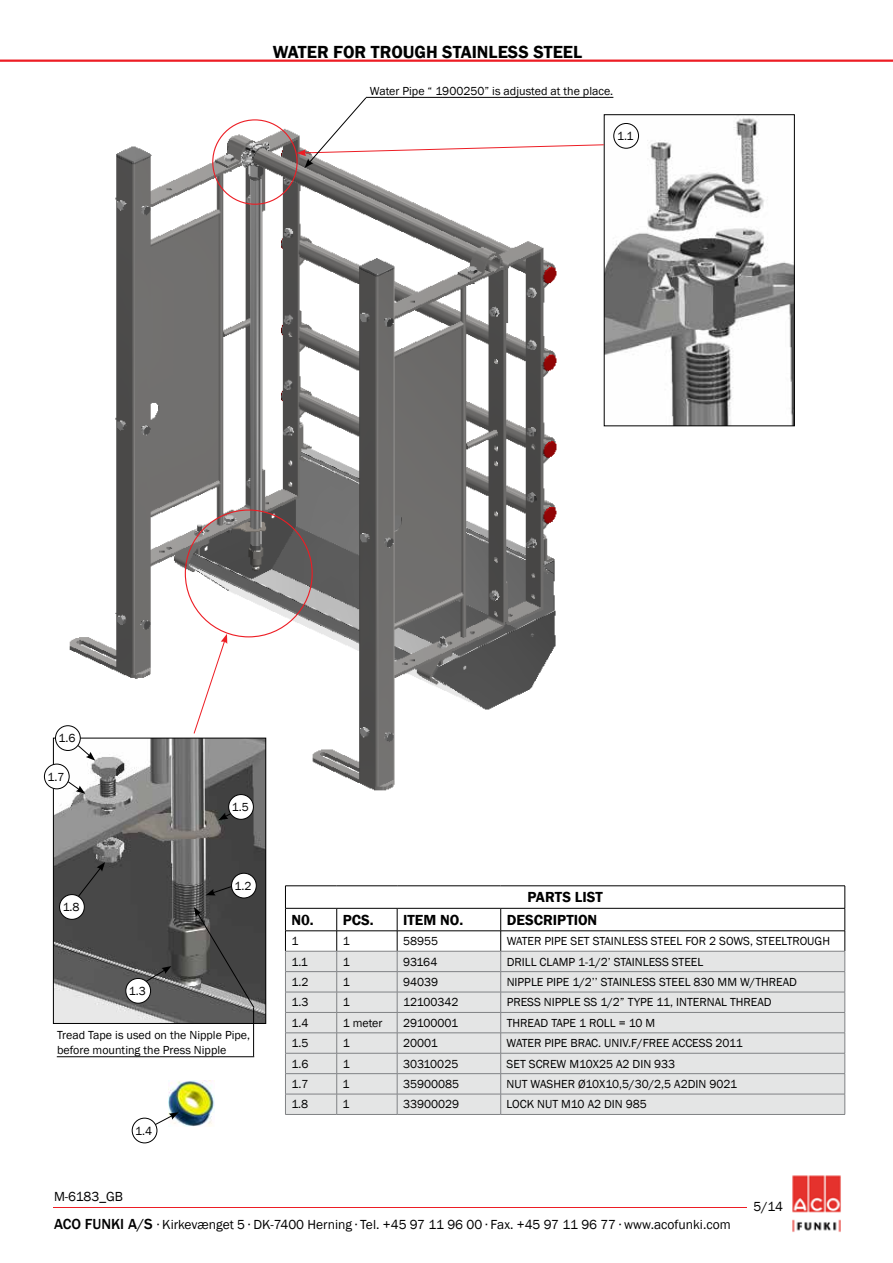
<style>
.page{position:relative;width:893px;height:1263px;background:#fff}
.page>*{position:absolute;margin:0;border:0;box-sizing:border-box;transform-origin:0 0}
.t1{font:600 18px "Franklin Gothic";color:#000}
.t2{font:600 15px "Franklin Gothic";color:#000}
.t3{font:13.5px "Franklin Gothic";color:#000}
.t4{font:12px/14.4px "Franklin Gothic";color:#000}
.s1{font-weight:500;font-size:15px}
</style>
<div class="page">
<hr style="left:0;top:60px;width:893px;height:2px;background:#ed1d24">
<img style="left:792px;top:1175px;width:49px;height:57px">
<hr style="left:53px;top:1207px;width:693px;height:1px;background:#ed1d24">
<img style="left:69px;top:120px;width:488px;height:675px">
<img style="left:55px;top:740px;width:209px;height:282px">
<div style="left:53px;top:738px;width:213px;height:286px;border:1px solid #000"></div>
<svg style="left:193px;top:634px;width:34px;height:100px"></svg>
<div style="left:44px;top:764px;width:25px;height:25px;background:#fff;border-radius:50%"></div>
<div style="left:44px;top:764px;width:26px;height:25px;border:1px solid #000;border-radius:50%"></div>
<div style="left:60px;top:894px;width:24px;height:25px;background:#fff;border-radius:50%"></div>
<div style="left:59px;top:894px;width:26px;height:26px;border:1px solid #000;border-radius:50%"></div>
<div style="left:229px;top:794px;width:24px;height:25px;background:#fff;border-radius:50%"></div>
<div style="left:228px;top:794px;width:26px;height:26px;border:1px solid #000;border-radius:50%"></div>
<div style="left:232px;top:873px;width:24px;height:25px;background:#fff;border-radius:50%"></div>
<div style="left:231px;top:873px;width:26px;height:25px;border:1px solid #000;border-radius:50%"></div>
<div style="left:126px;top:978px;width:25px;height:25px;background:#fff;border-radius:50%"></div>
<div style="left:125px;top:978px;width:26px;height:25px;border:1px solid #000;border-radius:50%"></div>
<svg style="left:67px;top:781px;width:18px;height:13px"></svg>
<svg style="left:206px;top:886px;width:26px;height:9px"></svg>
<svg style="left:78px;top:862px;width:27px;height:35px"></svg>
<svg style="left:218px;top:813px;width:13px;height:7px"></svg>
<img style="left:606px;top:118px;width:187px;height:306px">
<div style="left:604px;top:114px;width:191px;height:312px;border:1px solid #000"></div>
<img style="left:169px;top:1081px;width:46px;height:45px">
<div style="left:132px;top:1118px;width:25px;height:25px;border:1px solid #000;border-radius:50%"></div>
<svg style="left:154px;top:1112px;width:25px;height:13px"></svg>
<div style="left:613px;top:123px;width:26px;height:26px;border:1px solid #000;border-radius:50%"></div>
<svg style="left:77px;top:744px;width:18px;height:17px"></svg>
<div style="left:56px;top:726px;width:24px;height:24px;background:#fff;border-radius:50%"></div>
<div style="left:55px;top:725px;width:26px;height:26px;border:1px solid #000;border-radius:50%"></div>
<svg style="left:145px;top:966px;width:26px;height:16px"></svg>
<hr style="left:57px;top:1056px;width:197px;height:1px;background:#000">
<hr style="left:253px;top:1008px;width:1px;height:48px;background:#000">
<svg style="left:194px;top:907px;width:61px;height:101px;background:#535353"></svg>
<hr style="left:366px;top:97px;width:247px;height:1px;background:#000">
<svg style="left:297px;top:97px;width:308px;height:71px"></svg>
<div style="left:286px;top:952px;width:559px;height:162px;background:#e4e5e5"></div>
<hr style="left:285px;top:885px;width:52px;height:1px;background:#000">
<hr style="left:337px;top:885px;width:60px;height:1px;background:#000">
<hr style="left:397px;top:885px;width:104px;height:1px;background:#000">
<hr style="left:501px;top:885px;width:344px;height:1px;background:#000">
<hr style="left:285px;top:908px;width:52px;height:1px;background:#000">
<hr style="left:337px;top:908px;width:60px;height:1px;background:#000">
<hr style="left:397px;top:908px;width:104px;height:1px;background:#000">
<hr style="left:501px;top:908px;width:344px;height:1px;background:#000">
<hr style="left:285px;top:930px;width:52px;height:1px;background:#000">
<hr style="left:337px;top:930px;width:60px;height:1px;background:#000">
<hr style="left:397px;top:930px;width:104px;height:1px;background:#000">
<hr style="left:501px;top:930px;width:344px;height:1px;background:#000">
<hr style="left:285px;top:951px;width:52px;height:1px;background:#808285">
<hr style="left:337px;top:951px;width:60px;height:1px;background:#808285">
<hr style="left:397px;top:951px;width:104px;height:1px;background:#808285">
<hr style="left:501px;top:951px;width:344px;height:1px;background:#808285">
<hr style="left:285px;top:971px;width:52px;height:1px;background:#808285">
<hr style="left:337px;top:971px;width:60px;height:1px;background:#808285">
<hr style="left:397px;top:971px;width:104px;height:1px;background:#808285">
<hr style="left:501px;top:971px;width:344px;height:1px;background:#808285">
<hr style="left:285px;top:992px;width:52px;height:1px;background:#808285">
<hr style="left:337px;top:992px;width:60px;height:1px;background:#808285">
<hr style="left:397px;top:992px;width:104px;height:1px;background:#808285">
<hr style="left:501px;top:992px;width:344px;height:1px;background:#808285">
<hr style="left:285px;top:1012px;width:52px;height:1px;background:#808285">
<hr style="left:337px;top:1012px;width:60px;height:1px;background:#808285">
<hr style="left:397px;top:1012px;width:104px;height:1px;background:#808285">
<hr style="left:501px;top:1012px;width:344px;height:1px;background:#808285">
<hr style="left:285px;top:1032px;width:52px;height:1px;background:#808285">
<hr style="left:337px;top:1032px;width:60px;height:1px;background:#808285">
<hr style="left:397px;top:1032px;width:104px;height:1px;background:#808285">
<hr style="left:501px;top:1032px;width:344px;height:1px;background:#808285">
<hr style="left:285px;top:1053px;width:52px;height:1px;background:#808285">
<hr style="left:337px;top:1053px;width:60px;height:1px;background:#808285">
<hr style="left:397px;top:1053px;width:104px;height:1px;background:#808285">
<hr style="left:501px;top:1053px;width:344px;height:1px;background:#808285">
<hr style="left:285px;top:1073px;width:52px;height:1px;background:#808285">
<hr style="left:337px;top:1073px;width:60px;height:1px;background:#808285">
<hr style="left:397px;top:1073px;width:104px;height:1px;background:#808285">
<hr style="left:501px;top:1073px;width:344px;height:1px;background:#808285">
<hr style="left:285px;top:1094px;width:52px;height:1px;background:#808285">
<svg style="left:285px;top:886px;width:1px;height:228px"></svg>
<hr style="left:337px;top:1094px;width:60px;height:1px;background:#808285">
<svg style="left:336px;top:908px;width:1px;height:206px"></svg>
<hr style="left:397px;top:1094px;width:104px;height:1px;background:#808285">
<svg style="left:397px;top:908px;width:1px;height:206px"></svg>
<hr style="left:501px;top:1094px;width:344px;height:1px;background:#808285">
<svg style="left:500px;top:908px;width:1px;height:206px"></svg>
<svg style="left:845px;top:886px;width:1px;height:228px"></svg>
<hr style="left:285px;top:1114px;width:52px;height:1px;background:#808285">
<hr style="left:337px;top:1114px;width:60px;height:1px;background:#808285">
<hr style="left:397px;top:1114px;width:104px;height:1px;background:#808285">
<hr style="left:501px;top:1114px;width:344px;height:1px;background:#808285">
<h1 class="t1" style="left:273px;top:41px;width:311px">WATER FOR TROUGH STAINLESS STEEL</h1>
<p class="t4" style="left:370px;top:84px;width:245px">Water Pipe “ 1900250” is adjusted at the place.</p>
<p class="t4" style="left:617px;top:129px;width:18px">1.1</p>
<p class="t4" style="left:59px;top:731px;width:18px">1.6</p>
<p class="t4" style="left:48px;top:770px;width:18px">1.7</p>
<p class="t4" style="left:63px;top:900px;width:18px">1.8</p>
<p class="t4" style="left:129px;top:984px;width:18px">1.3</p>
<p class="t4" style="left:232px;top:800px;width:18px">1.5</p>
<p class="t4" style="left:235px;top:879px;width:18px">1.2</p>
<p class="t4" style="left:57px;top:1028px;width:194px">Tread Tape is used on the Nipple Pipe, before mounting the Press Nipple</p>
<p class="t4" style="left:135px;top:1124px;width:18px">1.4</p>
<p class="t3" style="left:54px;top:1188px;width:70px">M-6183_GB</p>
<p class="t2" style="left:527px;top:888px;width:77px">PARTS LIST</p>
<p class="t2" style="left:291px;top:910px;width:84px">N0. PCS.</p>
<p class="t2" style="left:403px;top:910px;width:62px">ITEM NO.</p>
<p class="t2" style="left:507px;top:910px;width:92px">DESCRIPTION</p>
<p class="t4" style="left:291px;top:934px;width:9px">1</p>
<p class="t4" style="left:343px;top:934px;width:9px">1</p>
<p class="t4" style="left:403px;top:934px;width:37px">58955</p>
<p class="t4" style="left:507px;top:934px;width:325px">WATER PIPE SET STAINLESS STEEL FOR 2 SOWS, STEELTROUGH</p>
<p class="t4" style="left:291px;top:955px;width:18px">1.1</p>
<p class="t4" style="left:343px;top:955px;width:9px">1</p>
<p class="t4" style="left:403px;top:955px;width:36px">93164</p>
<p class="t4" style="left:507px;top:955px;width:198px">DRILL CLAMP 1-1/2’ STAINLESS STEEL</p>
<p class="t4" style="left:291px;top:975px;width:18px">1.2</p>
<p class="t4" style="left:343px;top:975px;width:9px">1</p>
<p class="t4" style="left:403px;top:975px;width:37px">94039</p>
<p class="t4" style="left:507px;top:975px;width:292px">NIPPLE PIPE 1/2’’ STAINLESS STEEL 830 MM W/THREAD</p>
<p class="t4" style="left:291px;top:995px;width:18px">1.3</p>
<p class="t4" style="left:343px;top:995px;width:9px">1</p>
<p class="t4" style="left:403px;top:995px;width:57px">12100342</p>
<p class="t4" style="left:507px;top:995px;width:267px">PRESS NIPPLE SS 1/2” TYPE 11, INTERNAL THREAD</p>
<p class="t4" style="left:291px;top:1016px;width:18px">1.4</p>
<p class="t4" style="left:343px;top:1016px;width:41px">1 meter</p>
<p class="t4" style="left:403px;top:1016px;width:56px">29100001</p>
<p class="t4" style="left:507px;top:1016px;width:150px">THREAD TAPE 1 ROLL = 10 M</p>
<p class="t4" style="left:291px;top:1036px;width:18px">1.5</p>
<p class="t4" style="left:343px;top:1036px;width:9px">1</p>
<p class="t4" style="left:403px;top:1036px;width:36px">20001</p>
<p class="t4" style="left:507px;top:1036px;width:238px">WATER PIPE BRAC. UNIV.F/FREE ACCESS 2011</p>
<p class="t4" style="left:291px;top:1057px;width:18px">1.6</p>
<p class="t4" style="left:343px;top:1057px;width:9px">1</p>
<p class="t4" style="left:403px;top:1057px;width:57px">30310025</p>
<p class="t4" style="left:507px;top:1057px;width:170px">SET SCREW M10X25 A2 DIN 933</p>
<p class="t4" style="left:291px;top:1077px;width:18px">1.7</p>
<p class="t4" style="left:343px;top:1077px;width:9px">1</p>
<p class="t4" style="left:403px;top:1077px;width:58px">35900085</p>
<p class="t4" style="left:507px;top:1077px;width:232px">NUT WASHER Ø10X10,5/30/2,5 A2DIN 9021</p>
<p class="t4" style="left:291px;top:1097px;width:18px">1.8</p>
<p class="t4" style="left:343px;top:1097px;width:9px">1</p>
<p class="t4" style="left:403px;top:1097px;width:58px">33900029</p>
<p class="t4" style="left:507px;top:1097px;width:142px">LOCK NUT M10 A2 DIN 985</p>
<p class="t3" style="left:753px;top:1198px;width:31px">5/14</p>
<p class="t3" style="left:54px;top:1216px;width:678px"><span class="s1">ACO FUNKI A/S</span> ∙ Kirkevænget 5 ∙ DK-7400 Herning ∙ Tel. +45 97 11 96 00 ∙ Fax. +45 97 11 96 77 ∙ www.acofunki.com</p>
</div>
